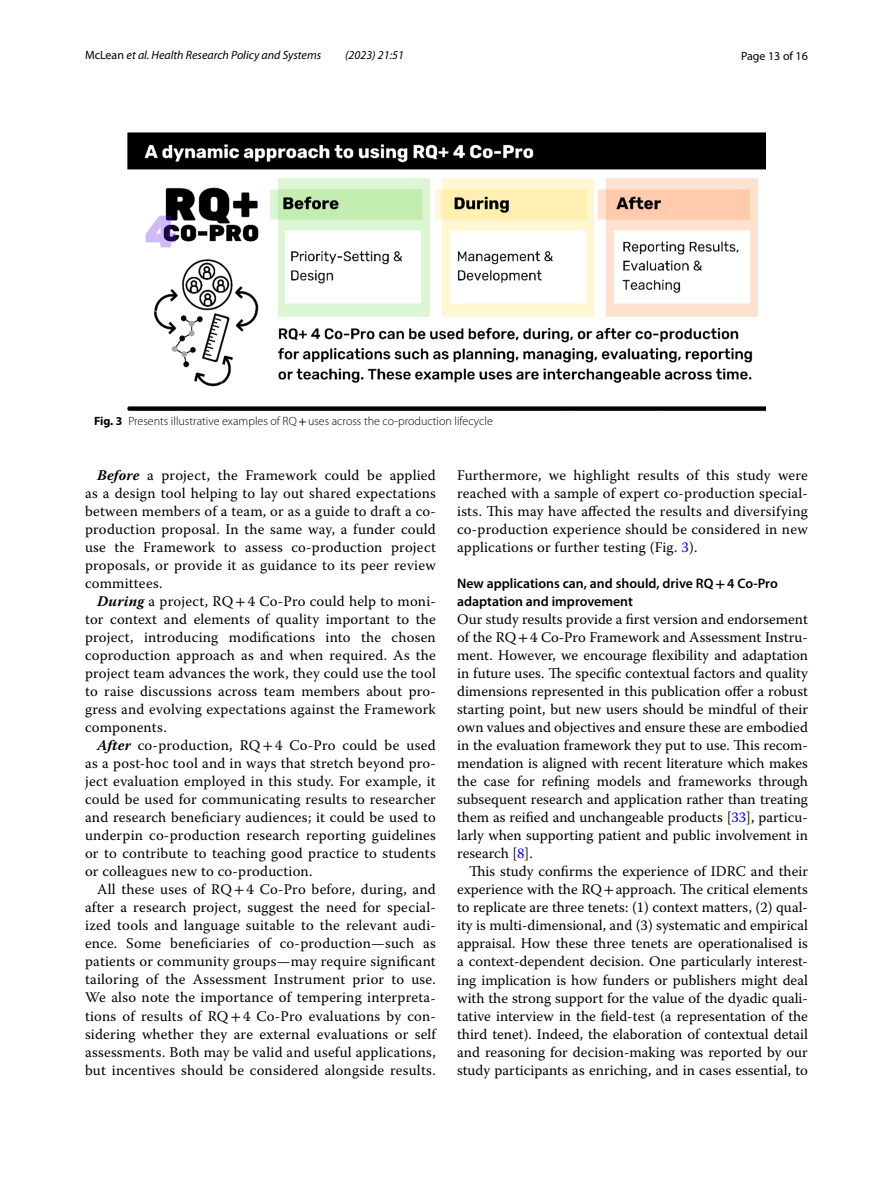
<style>
.page{position:relative;width:893px;height:1187px;background:#fff}
.page>*{position:absolute;margin:0;border:0;box-sizing:border-box;transform-origin:0 0}
.t1{font:14.7px/18px "Warnock Pro";letter-spacing:.015em;color:#000;text-align:justify}
.t2{font:600 13.8px/18px "Myriad Pro";color:#000}
.t3{font:300 12px "Myriad Pro";color:#000}
.t4{font:italic 12px "Myriad Pro";color:#000}
.t5{font:12px "Myriad Pro";color:#000}
.s1{font-style:normal}
.s2{font-weight:700}
.s3{font-family:"STIX";font-weight:400}
.s4{font-weight:700;font-style:italic}
.s5{font-family:"STIX"}
.s6{color:#00f}
.s7{font-family:"STIX";font-weight:700}
</style>
<div class="page">
<img style="left:128px;top:133px;width:637px;height:277px">
<p class="t4" style="left:85px;top:48px;width:238px"><span class="s1">McLean</span> et al. Health Research Policy and Systems</p>
<p class="t4" style="left:345px;top:48px;width:60px">(2023) 21:51</p>
<p class="t5" style="left:741px;top:48px;width:68px">Page 13 of 16</p>
<p class="t3" style="left:94px;top:414px;width:400px"><span class="s2">Fig. 3</span> Presents illustrative examples of RQ<span class="s3">+</span>uses across the co-production lifecycle</p>
<p class="t1" style="left:85px;top:466px;width:352px;text-indent:12px"><span class="s4">Before</span> a project, the Framework could be applied as a design tool helping to lay out shared expectations between members of a team, or as a guide to draft a co&shy;production proposal. In the same way, a funder could use the Framework to assess co-production project proposals, or provide it as guidance to its peer review committees.</p>
<p class="t1" style="left:85px;top:592px;width:352px;text-indent:12px"><span class="s4">During</span> a project, RQ<span class="s5">+</span>4 Co-Pro could help to moni&shy;tor context and elements of quality important to the project, introducing modifications into the chosen coproduction approach as and when required. As the project team advances the work, they could use the tool to raise discussions across team members about pro&shy;gress and evolving expectations against the Framework components.</p>
<p class="t1" style="left:85px;top:736px;width:352px;text-indent:12px"><span class="s4">After</span> co-production, RQ<span class="s5">+</span>4 Co-Pro could be used as a post-hoc tool and in ways that stretch beyond pro&shy;ject evaluation employed in this study. For example, it could be used for communicating results to researcher and research beneficiary audiences; it could be used to underpin co-production research reporting guidelines or to contribute to teaching good practice to students or colleagues new to co-production.</p>
<p class="t1" style="left:85px;top:880px;width:352px;text-indent:12px">All these uses of RQ<span class="s5">+</span>4 Co-Pro before, during, and after a research project, suggest the need for special&shy;ized tools and language suitable to the relevant audi&shy;ence. Some beneficiaries of co-production—such as patients or community groups—may require significant tailoring of the Assessment Instrument prior to use.<br>We also note the importance of tempering interpreta&shy;tions of results of RQ<span class="s5">+</span>4 Co-Pro evaluations by con&shy;sidering whether they are external evaluations or self assessments. Both may be valid and useful applications, but incentives should be considered alongside results.</p>
<p class="t1" style="left:457px;top:466px;width:352px">Furthermore, we highlight results of this study were reached with a sample of expert co-production special&shy;ists. This may have affected the results and diversifying co-production experience should be considered in new applications or further testing (Fig. <span class="s6">3</span>).</p>
<p class="t2" style="left:457px;top:574px;width:322px">New applications can, and should, drive RQ<span class="s7">+</span>4 Co‑Pro adaptation and improvement</p>
<p class="t1" style="left:457px;top:610px;width:352px">Our study results provide a first version and endorsement of the RQ<span class="s5">+</span>4 Co-Pro Framework and Assessment Instru&shy;ment. However, we encourage flexibility and adaptation in future uses. The specific contextual factors and quality dimensions represented in this publication offer a robust starting point, but new users should be mindful of their own values and objectives and ensure these are embodied in the evaluation framework they put to use. This recom&shy;mendation is aligned with recent literature which makes the case for refining models and frameworks through subsequent research and application rather than treating them as reified and unchangeable products [<span class="s6">33</span>], particu&shy;larly when supporting patient and public involvement in research [<span class="s6">8</span>].</p>
<p class="t1" style="left:457px;top:862px;width:352px;text-indent:12px">This study confirms the experience of IDRC and their experience with the RQ<span class="s5">+</span>approach. The critical elements to replicate are three tenets: (1) context matters, (2) qual&shy;ity is multi-dimensional, and (3) systematic and empirical appraisal. How these three tenets are operationalised is a context-dependent decision. One particularly interest&shy;ing implication is how funders or publishers might deal with the strong support for the value of the dyadic quali&shy;tative interview in the field-test (a representation of the third tenet). Indeed, the elaboration of contextual detail and reasoning for decision-making was reported by our study participants as enriching, and in cases essential, to</p>
</div>
